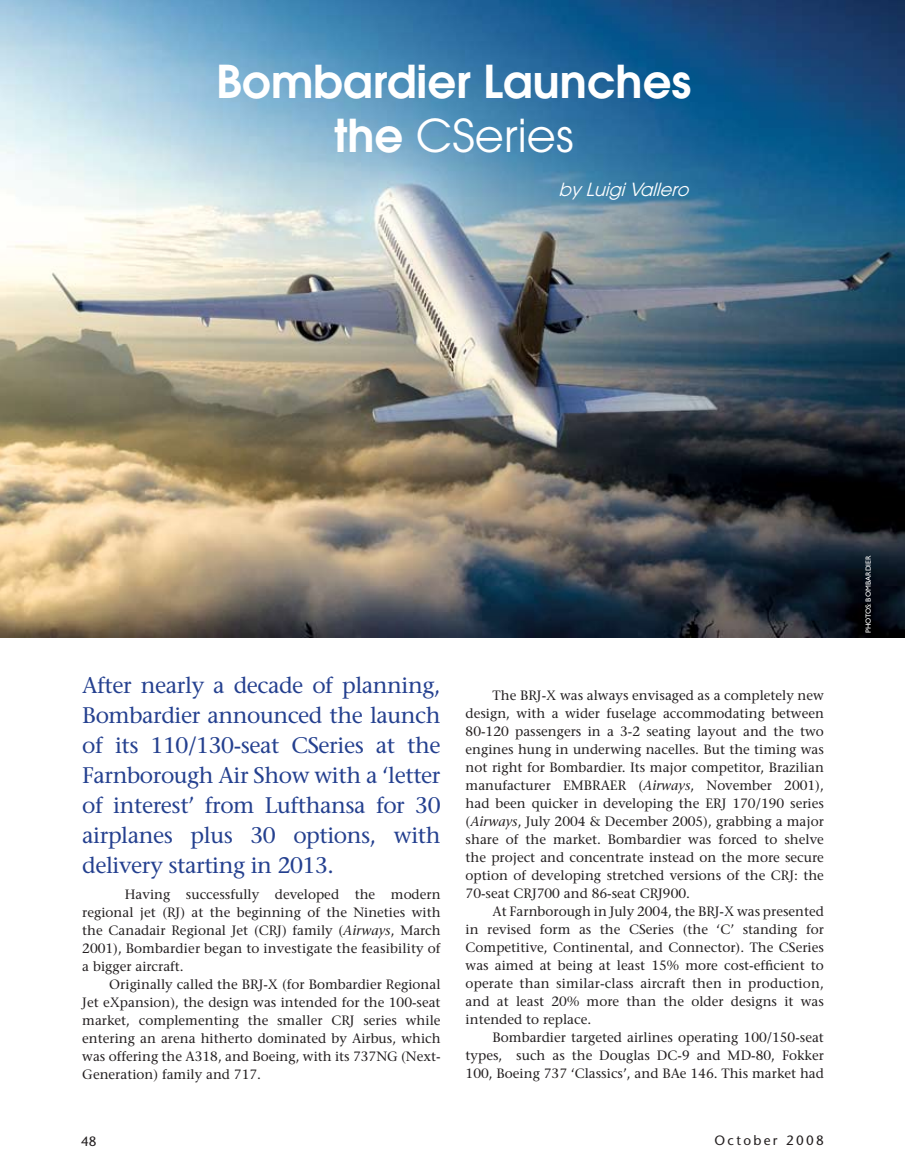
<style>
.page{position:relative;width:905px;height:1175px;background:#fff}
.page>*{position:absolute;margin:0;border:0;box-sizing:border-box;transform-origin:0 0}
.t1{font:600 45px/54px "Avant Garde";color:#fff;text-align:center}
.t2{font:22.5px/30px "Stone Serif";letter-spacing:-.02em;color:#24408f;text-align:justify}
.t3{font:italic 18px "Avant Garde";color:#fff}
.t4{font:13.5px/18px "Stone Serif";color:#231f20;text-align:justify}
.t5{font:13.5px "Stone Sans";letter-spacing:.17em;color:#231f20}
.t6{font:7.5px "Gill Sans";color:#fff}
.s1{font-weight:400}
.s2{font-style:italic}
</style>
<div class="page">
<img style="left:0;top:0;width:904px;height:637px">
<h1 class="t1" style="left:216px;top:54px;width:476px">Bombardier Launches the <span class="s1">CSeries</span></h1>
<h3 class="t3" style="left:558px;top:178px;width:137px">byLuigiVallero</h3>
<h2 class="t2" style="left:82px;top:670px;width:360px">After nearly a decade of planning, Bombardier announced the launch of its 110/130-seat CSeries at the Farnborough Air Show with a ‘letter of interest’ from Lufthansa for 30 airplanes plus 30 options, with delivery starting in 2013.</h2>
<p class="t4" style="left:82px;top:885px;width:360px;text-indent:43px">Having successfully developed the modern regional jet (RJ) at the beginning of the Nineties with the Canadair Regional Jet (CRJ) family (<span class="s2">Airways</span>, March 2001), Bombardier began to investigate the feasibility of a bigger aircraft.</p>
<p class="t4" style="left:82px;top:975px;width:360px;text-indent:27px">Originally called the BRJ-X (for Bombardier Regional Jet eXpansion), the design was intended for the 100-seat market, complementing the smaller CRJ series while entering an arena hitherto dominated by Airbus, which was offering the A318, and Boeing, with its 737NG (Next-Generation) family and 717.</p>
<p class="t4" style="left:465px;top:685px;width:360px;text-indent:27px">The BRJ-X was always envisaged as a completely new design, with a wider fuselage accommodating between 80-120 passengers in a 3-2 seating layout and the two engines hung in underwing nacelles. But the timing was not right for Bombardier. Its major competitor, Brazilian manufacturer EMBRAER (<span class="s2">Airways</span>, November 2001), had been quicker in developing the ERJ 170/190 series (<span class="s2">Airways</span>, July 2004 &amp; December 2005), grabbing a major share of the market. Bombardier was forced to shelve the project and concentrate instead on the more secure option of developing stretched versions of the CRJ: the 70-seat CRJ700 and 86-seat CRJ900.</p>
<p class="t4" style="left:465px;top:901px;width:360px;text-indent:27px">At Farnborough in July 2004, the BRJ-X was presented in revised form as the CSeries (the ‘C’ standing for Competitive, Continental, and Connector). The CSeries was aimed at being at least 15% more cost-efficient to operate than similar-class aircraft then in production, and at least 20% more than the older designs it was intended to replace.</p>
<p class="t4" style="left:465px;top:1027px;width:360px;text-indent:27px">Bombardier targeted airlines operating 100/150-seat types, such as the Douglas DC-9 and MD-80, Fokker 100, Boeing 737 ‘Classics’, and BAe 146. This market had</p>
<p class="t5" style="left:81px;top:1132px;width:17px">48</p>
<p class="t5" style="left:714px;top:1132px;width:111px">October 2008</p>
<p class="t6" style="left:863px;top:633px;width:79px;rotate:-90deg">PHOTOS: BOMBARDIER</p>
</div>
